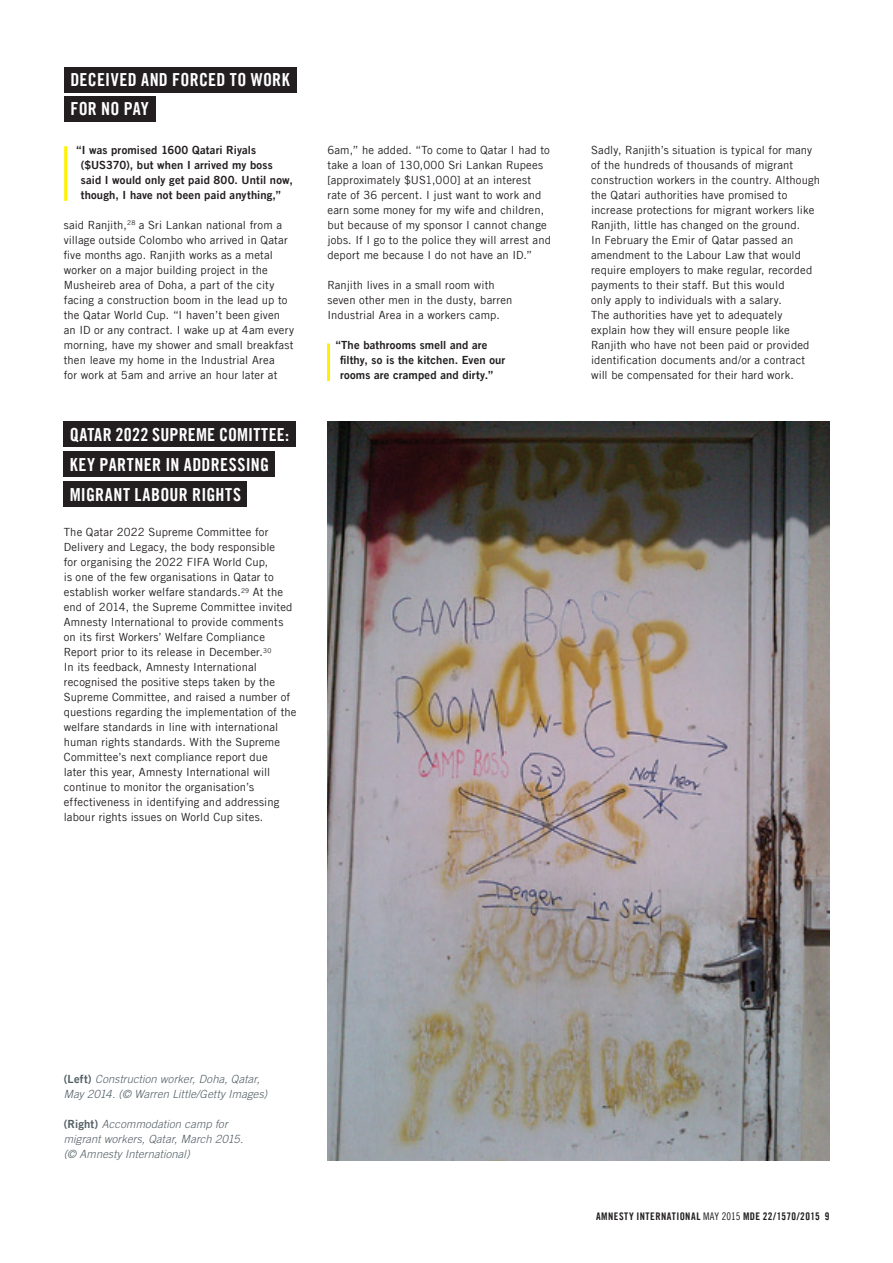
<style>
.page{position:relative;width:893px;height:1263px;background:#fff}
.page>*{position:absolute;margin:0;border:0;box-sizing:border-box;transform-origin:0 0}
.Body_Text{font:18px "Amnesty Trade Gothic Bd Cn 20";letter-spacing:.015em;color:#fff}
.Body_Text-2{font:11.25px/15px "Amnesty Trade Gothic";letter-spacing:.01em;color:#231f20}
.Body_Text-3{font:11.25px/15px "Amnesty Trade Gothic Bd 2";letter-spacing:.015em;color:#231f20}
.Body_Text-4{font:italic 300 11.25px/15px "Amnesty Trade Gothic";letter-spacing:.01em;color:#525e65}
.t1{font:10.5px "Amnesty Trade Gothic Bd Cn 20";letter-spacing:.045em;color:#231f20}
.s1{font-family:"Amnesty Trade Gothic Bd 2";font-weight:400;font-style:normal}
.s2{font-family:"Amnesty Trade Gothic Cn 18"}
</style>
<div class="page">
<img style="left:327px;top:421px;width:502px;height:740px">
<div style="left:64px;top:67px;width:232px;height:26px;background:#231f20"></div>
<div style="left:64px;top:96px;width:91px;height:25px;background:#231f20"></div>
<hr style="left:64px;top:146px;width:3px;height:55px;background:#fff101">
<hr style="left:327px;top:343px;width:3px;height:38px;background:#fff101">
<div style="left:63px;top:421px;width:233px;height:26px;background:#231f20"></div>
<div style="left:63px;top:451px;width:212px;height:26px;background:#231f20"></div>
<div style="left:63px;top:481px;width:184px;height:26px;background:#231f20"></div>
<p class="Body_Text" style="left:70px;top:69px;width:221px">DECEIVED AND FORCED TO WORK</p>
<p class="Body_Text" style="left:70px;top:98px;width:80px">FOR NO PAY</p>
<p class="Body_Text-3" style="left:81px;top:142px;width:214px;text-indent:-4px">“I was promised 1600 Qatari Riyals ($US370), but when I arrived my boss said I would only get paid 800. Until now, though, I have not been paid anything,”</p>
<p class="Body_Text-2" style="left:64px;top:217px;width:232px">said Ranjith,<sup>28</sup> a Sri Lankan national from a village outside Colombo who arrived in Qatar five months ago. Ranjith works as a metal worker on a major building project in the Musheireb area of Doha, a part of the city facing a construction boom in the lead up to the Qatar World Cup. “I haven’t been given an ID or any contract. I wake up at 4am every morning, have my shower and small breakfast then leave my home in the Industrial Area<br>for work at 5am and arrive an hour later at</p>
<p class="Body_Text" style="left:70px;top:423px;width:221px">QATAR 2022 SUPREME COMITTEE:</p>
<p class="Body_Text" style="left:70px;top:453px;width:201px">KEY PARTNER IN ADDRESSING</p>
<p class="Body_Text" style="left:70px;top:483px;width:173px">MIGRANT LABOUR RIGHTS</p>
<p class="Body_Text-2" style="left:64px;top:525px;width:234px">The Qatar 2022 Supreme Committee for Delivery and Legacy, the body responsible<br>for organising the 2022 FIFA World Cup,<br>is one of the few organisations in Qatar to establish worker welfare standards.<sup>29</sup> At the end of 2014, the Supreme Committee invited Amnesty International to provide comments on its first Workers’ Welfare Compliance Report prior to its release in December.<sup>30<br></sup>In its feedback, Amnesty International recognised the positive steps taken by the Supreme Committee, and raised a number of questions regarding the implementation of the welfare standards in line with international human rights standards. With the Supreme Committee’s next compliance report due<br>later this year, Amnesty International will continue to monitor the organisation’s effectiveness in identifying and addressing labour rights issues on World Cup sites.</p>
<p class="Body_Text-2" style="left:327px;top:142px;width:225px">6am,” he added. “To come to Qatar I had to take a loan of 130,000 Sri Lankan Rupees [approximately $US1,000] at an interest rate of 36 percent. I just want to work and earn some money for my wife and children, but because of my sponsor I cannot change jobs. If I go to the police they will arrest and deport me because I do not have an ID.”</p>
<p class="Body_Text-2" style="left:327px;top:277px;width:186px">Ranjith lives in a small room with seven other men in the dusty, barren<br>Industrial Area in a workers camp.</p>
<p class="Body_Text-3" style="left:340px;top:337px;width:167px;text-indent:-4px">“The bathrooms smell and are filthy, so is the kitchen. Even our rooms are cramped and dirty.”</p>
<p class="Body_Text-2" style="left:591px;top:142px;width:231px">Sadly, Ranjith’s situation is typical for many of the hundreds of thousands of migrant construction workers in the country. Although the Qatari authorities have promised to increase protections for migrant workers like Ranjith, little has changed on the ground.<br>In February the Emir of Qatar passed an amendment to the Labour Law that would require employers to make regular, recorded payments to their staff. But this would<br>only apply to individuals with a salary.<br>The authorities have yet to adequately explain how they will ensure people like Ranjith who have not been paid or provided identification documents and/or a contract will be compensated for their hard work.</p>
<p class="Body_Text-4" style="left:64px;top:1072px;width:205px"><span class="s1">(Left)</span> Construction worker, Doha, Qatar,<br>May 2014. (© Warren Little/Getty Images)</p>
<p class="Body_Text-4" style="left:64px;top:1117px;width:181px"><span class="s1">(Right)</span> Accommodation camp for migrant workers, Qatar, March 2015. (© Amnesty International)</p>
<p class="t1" style="left:596px;top:1210px;width:235px">AMNESTY INTERNATIONAL <span class="s2">MAY 2015</span> MDE 22/1570/2015 9</p>
</div>
